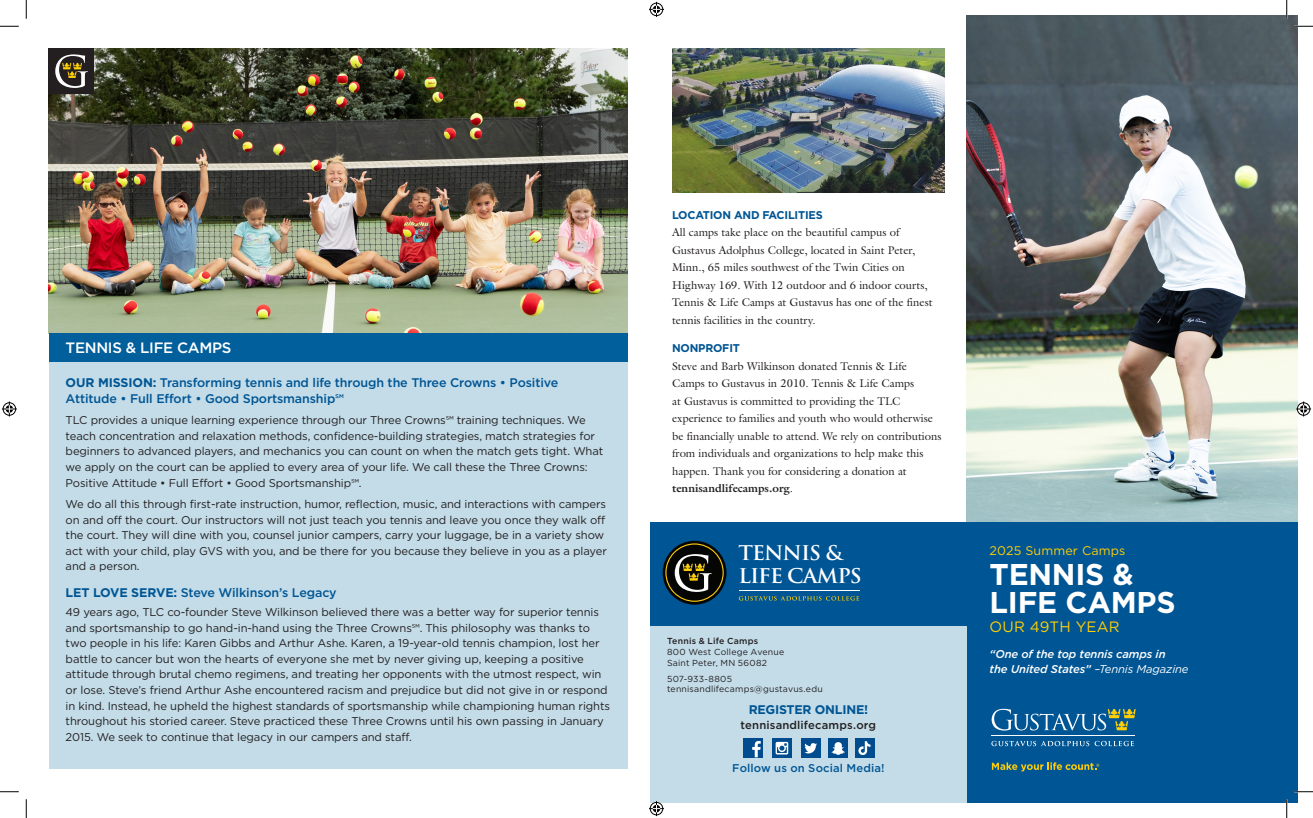
<style>
.page{position:relative;width:1313px;height:818px;background:#fff}
.page>*{position:absolute;margin:0;border:0;box-sizing:border-box;transform-origin:0 0}
.t1{font:700 30px "Gotham";letter-spacing:-.01em;color:#fff}
.t2{font:700 19.75px/22.9px "Trajan";letter-spacing:-.05em;color:#fff;scale:1.04 1}
.t3{font:500 15px "Gotham";letter-spacing:-.02em;color:#fff}
.t4{font:15px "Gotham";letter-spacing:.01em;color:#fece08}
.t5{font:500 12.5px/15.6px "Gotham";letter-spacing:-.01em;color:#005594}
.name{font:700 12.5px "Gotham";letter-spacing:-.02em;color:#005594}
.t6{font:12.5px "Gotham";letter-spacing:.01em;color:#fece08}
.name-2{font:11.25px/15.6px "Gotham";letter-spacing:-.01em;color:#231f20}
.name-3{font:11.25px/17.5px "Galliard Pro";color:#231f20}
.t7{font:italic 500 11.25px "Gotham";letter-spacing:-.01em;color:#fff}
.t8{font:700 11.25px "Gotham";letter-spacing:-.02em;color:#005594}
.name-4{font:500 11.25px "Gotham";letter-spacing:.015em;color:#231f20}
.name-5{font:500 11.25px "Gotham";letter-spacing:.01em;color:#005594}
.t9{font:8.75px "Gotham";letter-spacing:.025em;color:#231f20}
.t10{font:500 8.75px "Gotham";letter-spacing:.02em;color:#231f20}
.s1{font-weight:700}
.s2{font-weight:400}
</style>
<div class="page">
<img style="left:967px;top:15px;width:330px;height:507px">
<img style="left:49px;top:49px;width:578px;height:284px">
<div style="left:49px;top:360px;width:578px;height:409px;background:#c3dce8"></div>
<div style="left:49px;top:333px;width:578px;height:28px;background:#015f9c"></div>
<div style="left:49px;top:49px;width:45px;height:45px;background:#231f20"></div>
<svg style="left:55px;top:54px;width:33px;height:34px"></svg>
<div style="left:966px;top:522px;width:332px;height:280px;background:#005594"></div>
<div style="left:650px;top:625px;width:316px;height:177px;background:#c3dce8"></div>
<div style="left:650px;top:522px;width:316px;height:104px;background:#005594"></div>
<svg style="left:662px;top:540px;width:64px;height:64px"></svg>
<svg style="left:665px;top:543px;width:58px;height:58px;background:#34392c"></svg>
<svg style="left:739px;top:596px;width:120px;height:4px"></svg>
<hr style="left:739px;top:590px;width:120px;height:1px;background:#fff">
<svg style="left:991px;top:740px;width:143px;height:6px"></svg>
<hr style="left:991px;top:735px;width:143px;height:1px;background:#fff">
<svg style="left:991px;top:708px;width:144px;height:22px"></svg>
<svg style="left:992px;top:762px;width:107px;height:9px"></svg>
<img style="left:672px;top:49px;width:272px;height:143px">
<svg style="left:772px;top:738px;width:19px;height:19px"></svg>
<svg style="left:775px;top:741px;width:13px;height:13px"></svg>
<div style="left:743px;top:738px;width:19px;height:19px;background:#004c8e"></div>
<svg style="left:752px;top:740px;width:8px;height:17px"></svg>
<div style="left:801px;top:738px;width:19px;height:19px;background:#004c8e"></div>
<svg style="left:804px;top:743px;width:13px;height:10px"></svg>
<div style="left:828px;top:738px;width:19px;height:19px;background:#004c8e"></div>
<svg style="left:831px;top:742px;width:14px;height:12px"></svg>
<div style="left:855px;top:738px;width:19px;height:19px;background:#004c8e"></div>
<svg style="left:858px;top:741px;width:12px;height:14px"></svg>
<svg style="left:0;top:25px;width:19px;height:2px"></svg>
<svg style="left:1294px;top:25px;width:18px;height:2px"></svg>
<svg style="left:0;top:791px;width:19px;height:1px"></svg>
<svg style="left:1294px;top:790px;width:18px;height:2px"></svg>
<svg style="left:25px;top:0;width:2px;height:19px"></svg>
<svg style="left:25px;top:799px;width:2px;height:19px"></svg>
<svg style="left:1285px;top:0;width:2px;height:19px"></svg>
<svg style="left:1285px;top:799px;width:2px;height:19px"></svg>
<svg style="left:649px;top:2px;width:15px;height:15px"></svg>
<svg style="left:649px;top:801px;width:15px;height:15px"></svg>
<svg style="left:2px;top:401px;width:15px;height:15px"></svg>
<svg style="left:1296px;top:401px;width:15px;height:15px"></svg>
<p class="t3" style="left:66px;top:338px;width:167px">TENNIS &amp; LIFE CAMPS</p>
<p class="t5" style="left:66px;top:375px;width:494px"><span class="s1">OUR MISSION:</span> Transforming tennis and life through the Three Crowns • Positive<br>Attitude • Full Effort • Good Sportsmanship℠</p>
<p class="name-2" style="left:66px;top:412px;width:539px">TLC provides a unique learning experience through our Three Crowns℠ training techniques. We teach concentration and relaxation methods, confidence-building strategies, match strategies for beginners to advanced players, and mechanics you can count on when the match gets tight. What we apply on the court can be applied to every area of your life. We call these the Three Crowns:<br>Positive Attitude • Full Effort • Good Sportsmanship℠.</p>
<p class="name-2" style="left:66px;top:496px;width:543px">We do all this through first-rate instruction, humor, reflection, music, and interactions with campers on and off the court. Our instructors will not just teach you tennis and leave you once they walk off the court. They will dine with you, counsel junior campers, carry your luggage, be in a variety show act with your child, play GVS with you, and be there for you because they believe in you as a player and a person.</p>
<p class="t5" style="left:66px;top:585px;width:273px"><span class="s1">LET LOVE SERVE:</span> Steve Wilkinson’s Legacy</p>
<p class="name-2" style="left:66px;top:604px;width:546px">49 years ago, TLC co-founder Steve Wilkinson believed there was a better way for superior tennis and sportsmanship to go hand-in-hand using the Three Crowns℠. This philosophy was thanks to two people in his life: Karen Gibbs and Arthur Ashe. Karen, a 19-year-old tennis champion, lost her battle to cancer but won the hearts of everyone she met by never giving up, keeping a positive attitude through brutal chemo regimens, and treating her opponents with the utmost respect, win or lose. Steve’s friend Arthur Ashe encountered racism and prejudice but did not give in or respond in kind. Instead, he upheld the highest standards of sportsmanship while championing human rights throughout his storied career. Steve practiced these Three Crowns until his own passing in January 2015. We seek to continue that legacy in our campers and staff.</p>
<p class="t8" style="left:672px;top:207px;width:152px">LOCATION AND FACILITIES</p>
<p class="name-3" style="left:672px;top:223px;width:262px">All camps take place on the beautiful campus of Gustavus Adolphus College, located in Saint Peter, Minn., 65 miles southwest of the Twin Cities on Highway 169. With 12 outdoor and 6 indoor courts, Tennis &amp; Life Camps at Gustavus has one of the finest tennis facilities in the country.</p>
<p class="t8" style="left:672px;top:341px;width:69px">NONPROFIT</p>
<p class="name-3" style="left:672px;top:357px;width:271px">Steve and Barb Wilkinson donated Tennis &amp; Life Camps to Gustavus in 2010. Tennis &amp; Life Camps<br>at Gustavus is committed to providing the TLC experience to families and youth who would otherwise be financially unable to attend. We rely on contributions from individuals and organizations to help make this happen. Thank you for considering a donation at <span class="s1">tennisandlifecamps.org</span>.</p>
<p class="t2" style="left:738px;top:541px;width:120px">TENNIS &amp;<br>LIFE CAMPS</p>
<p class="t6" style="left:989px;top:542px;width:137px">2025 Summer Camps</p>
<p class="t1" style="left:989px;top:554px;width:146px">TENNIS &amp;</p>
<p class="t1" style="left:989px;top:582px;width:187px">LIFE CAMPS</p>
<p class="t4" style="left:989px;top:617px;width:132px">OUR 49TH YEAR</p>
<p class="t7" style="left:989px;top:647px;width:177px">“One of the top tennis camps in</p>
<p class="t7" style="left:989px;top:662px;width:200px">the United States” <span class="s2">–Tennis Magazine</span></p>
<p class="t10" style="left:667px;top:634px;width:93px">Tennis &amp; Life Camps</p>
<p class="t9" style="left:667px;top:646px;width:119px">800 West College Avenue</p>
<p class="t9" style="left:667px;top:657px;width:101px">Saint Peter, MN 56082</p>
<p class="t9" style="left:667px;top:673px;width:66px">507-933-8805</p>
<p class="t9" style="left:667px;top:683px;width:157px">tennisandlifecamps@gustavus.edu</p>
<p class="name" style="left:748px;top:700px;width:121px">REGISTER ONLINE!</p>
<p class="name-4" style="left:740px;top:717px;width:137px">tennisandlifecamps.org</p>
<p class="name-5" style="left:732px;top:761px;width:154px">Follow us on Social Media!</p>
</div>
